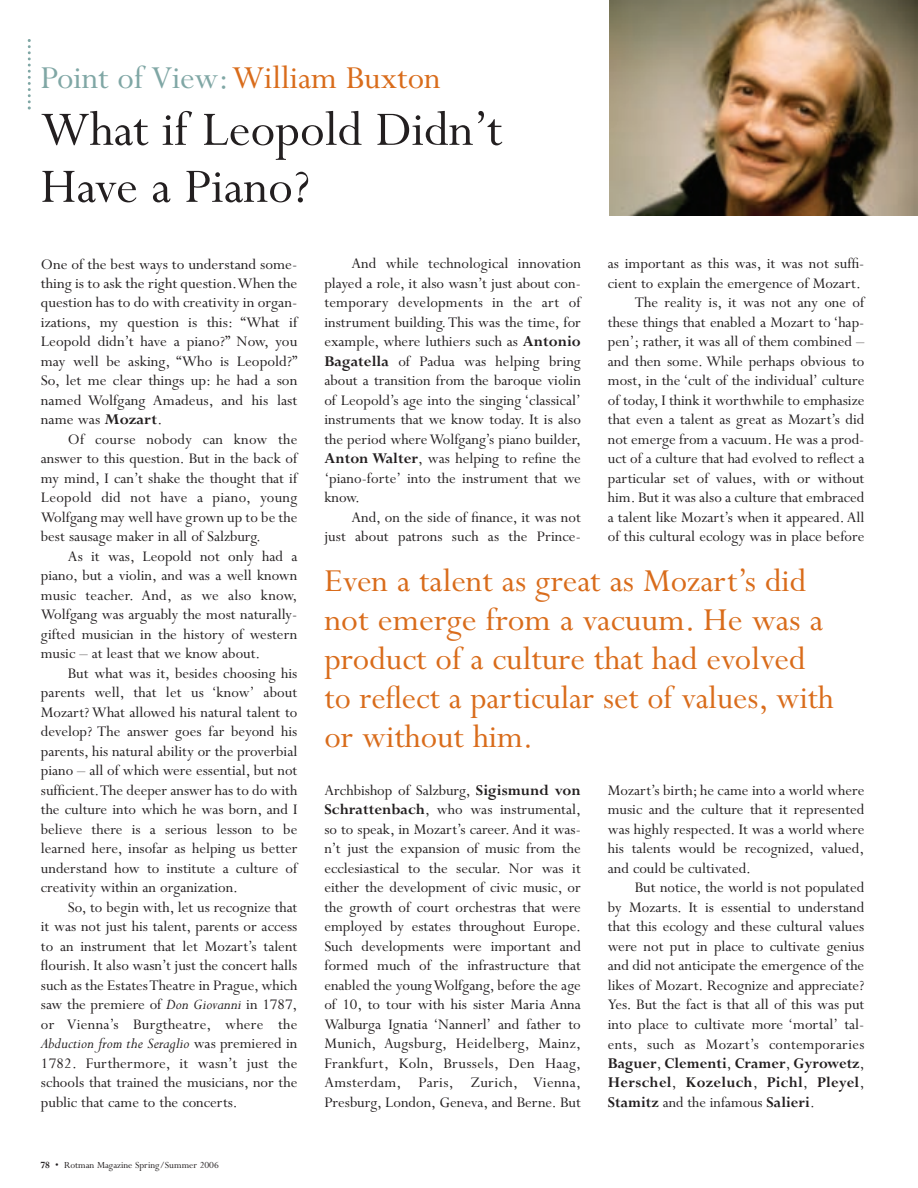
<style>
.page{position:relative;width:918px;height:1188px;background:#fff}
.page>*{position:absolute;margin:0;border:0;box-sizing:border-box;transform-origin:0 0}
.t1{font:54px/57px "Perpetua";color:#231f20}
.t2{font:36px/39px "Perpetua";color:#d96c1b}
.t3{font:16.5px/19.5px "Perpetua";color:#231f20;text-align:justify}
.t4{font:10.5px "Perpetua";color:#231f20}
.s1{color:#80a7a5}
.s2{font-weight:700}
.s3{font-style:italic}
</style>
<div class="page">
<svg style="left:27px;top:0;width:891px;height:216px"></svg>
<h2 class="t2" style="left:40px;top:59px;width:402px"><span class="s1">Point of View:</span>William Buxton</h2>
<h1 class="t1" style="left:40px;top:103px;width:463px">What if Leopold Didn’t<br>Have a Piano?</h1>
<p class="t3" style="left:41px;top:255px;width:258px">One of the best ways to understand some&shy;thing is to ask the right question.When the question has to do with creativity in organ&shy;izations, my question is this: “What if Leopold didn’t have a piano?” Now, you may well be asking, “Who is Leopold?” So, let me clear things up: he had a son named Wolfgang Amadeus, and his last name was <span class="s2">Mozart</span>.</p>
<p class="t3" style="left:41px;top:430px;width:258px;text-indent:27px">Of course nobody can know the answer to this question. But in the back of my mind, I can’t shake the thought that if Leopold did not have a piano, young Wolfgang may well have grown up to be the best sausage maker in all of Salzburg.</p>
<p class="t3" style="left:41px;top:547px;width:258px;text-indent:27px">As it was, Leopold not only had a piano, but a violin, and was a well known music teacher. And, as we also know, Wolfgang was arguably the most naturally&shy;gifted musician in the history of western music – at least that we know about.</p>
<p class="t3" style="left:41px;top:664px;width:258px;text-indent:27px">But what was it, besides choosing his parents well, that let us ‘know’ about Mozart? What allowed his natural talent to develop? The answer goes far beyond his parents, his natural ability or the proverbial piano – all of which were essential, but not sufficient.The deeper answer has to do with the culture into which he was born, and I believe there is a serious lesson to be learned here, insofar as helping us better understand how to institute a culture of creativity within an organization.</p>
<p class="t3" style="left:41px;top:898px;width:258px;text-indent:27px">So, to begin with, let us recognize that it was not just his talent, parents or access to an instrument that let Mozart’s talent flourish. It also wasn’t just the concert halls such as the Estates Theatre in Prague, which saw the premiere of <span class="s3">Don Giovanni</span> in 1787, or Vienna’s Burgtheatre, where the <span class="s3">Abduction from the Seraglio</span> was premiered in 1782. Furthermore, it wasn’t just the schools that trained the musicians, nor the public that came to the concerts.</p>
<p class="t4" style="left:40px;top:1159px;width:180px"><span class="s2">78</span> • Rotman Magazine Spring/Summer 2006</p>
<p class="t3" style="left:324px;top:255px;width:258px;text-indent:27px">And while technological innovation played a role, it also wasn’t just about con&shy;temporary developments in the art of instrument building.This was the time, for example, where luthiers such as <span class="s2">Antonio Bagatella</span> of Padua was helping bring about a transition from the baroque violin of Leopold’s age into the singing ‘classical’ instruments that we know today. It is also the period where Wolfgang’s piano builder, <span class="s2">Anton Walter</span>, was helping to refine the ‘piano-forte’ into the instrument that we know.</p>
<p class="t3" style="left:324px;top:508px;width:258px;text-align:right">And, on the side of finance, it was not<br>just about patrons such as the Prince-</p>
<p class="t3" style="left:608px;top:255px;width:258px;text-align:right">as important as this was, it was not suffi&shy;cient to explain the emergence of Mozart.<br>The reality is, it was not any one of these things that enabled a Mozart to ‘hap&shy;pen’; rather, it was all of them combined – and then some. While perhaps obvious to most, in the ‘cult of the individual’ culture of today, I think it worthwhile to emphasize that even a talent as great as Mozart’s did not emerge from a vacuum. He was a prod&shy;uct of a culture that had evolved to reflect a particular set of values, with or without him. But it was also a culture that embraced a talent like Mozart’s when it appeared. All of this cultural ecology was in place before</p>
<h2 class="t2" style="left:324px;top:563px;width:511px">Even a talent as great as Mozart’s did not emerge from a vacuum. He was a product of a culture that had evolved to reflect a particular set of values, with or without him.</h2>
<p class="t3" style="left:324px;top:781px;width:258px">Archbishop of Salzburg, <span class="s2">Sigismund von Schrattenbach</span>, who was instrumental, so to speak, in Mozart’s career. And it was&shy;n’t just the expansion of music from the ecclesiastical to the secular. Nor was it either the development of civic music, or the growth of court orchestras that were employed by estates throughout Europe.<br>Such developments were important and formed much of the infrastructure that enabled the young Wolfgang, before the age of 10, to tour with his sister Maria Anna Walburga Ignatia ‘Nannerl’ and father to Munich, Augsburg, Heidelberg, Mainz, Frankfurt, Koln, Brussels, Den Haag, Amsterdam, Paris, Zurich, Vienna, Presburg, London, Geneva, and Berne. But</p>
<p class="t3" style="left:608px;top:781px;width:258px">Mozart’s birth; he came into a world where music and the culture that it represented was highly respected. It was a world where his talents would be recognized, valued, and could be cultivated.</p>
<p class="t3" style="left:608px;top:879px;width:258px;text-indent:27px">But notice, the world is not populated by Mozarts. It is essential to understand that this ecology and these cultural values were not put in place to cultivate genius and did not anticipate the emergence of the likes of Mozart. Recognize and appreciate?<br>Yes. But the fact is that all of this was put into place to cultivate more ‘mortal’ tal&shy;ents, such as Mozart’s contemporaries <span class="s2">Baguer</span>, <span class="s2">Clementi</span>, <span class="s2">Cramer</span>, <span class="s2">Gyrowetz</span>, <span class="s2">Herschel</span>, <span class="s2">Kozeluch</span>, <span class="s2">Pichl</span>, <span class="s2">Pleyel</span>, <span class="s2">Stamitz</span> and the infamous <span class="s2">Salieri</span>.</p>
</div>
